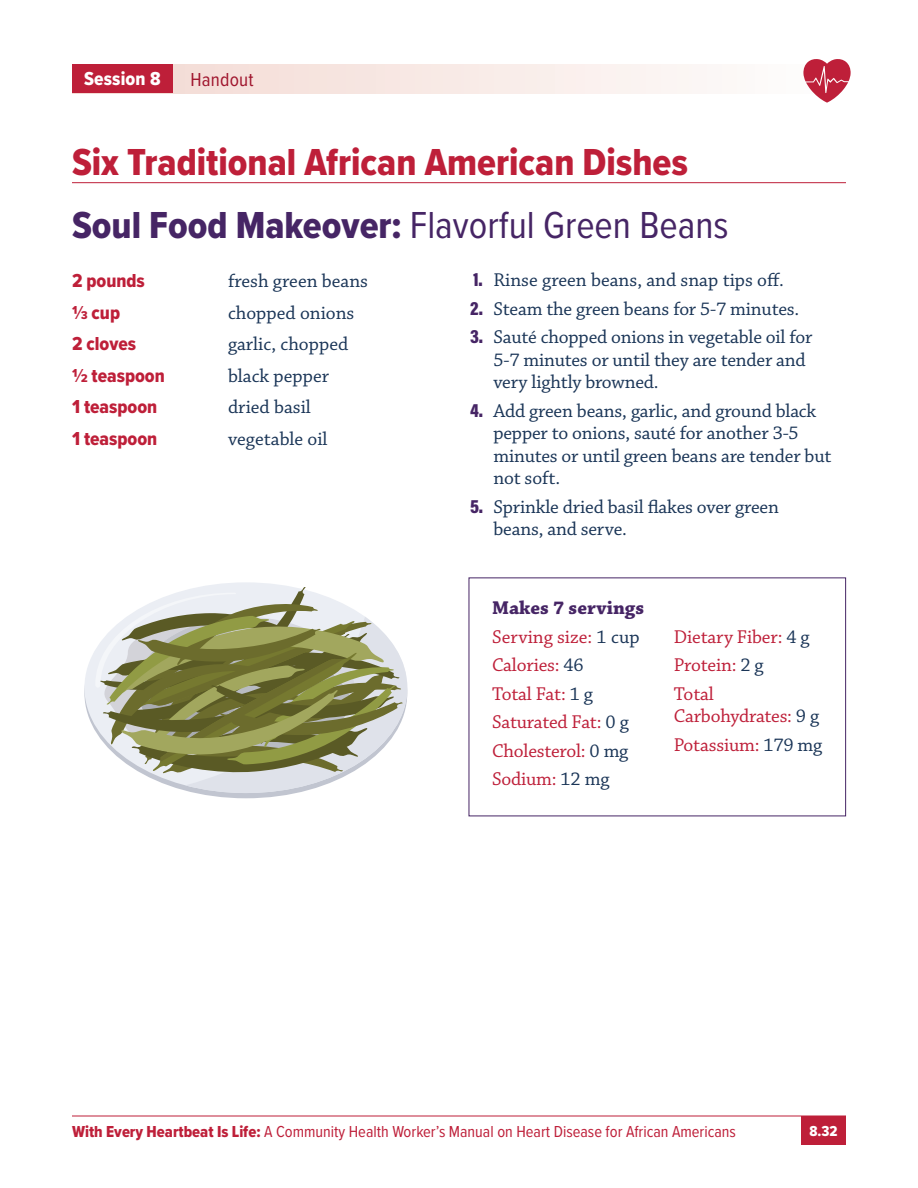
<style>
.page{position:relative;width:918px;height:1188px;background:#fff}
.page>*{position:absolute;margin:0;border:0;box-sizing:border-box;transform-origin:0 0}
.t1{font:39px "Proxima Nova Cond";color:#462565}
.t2{font:39px "Proxima Nova Cond Extrabld";color:#be1f39}
.t3{font:19.5px/22.5px "Chaparral Pro";letter-spacing:-.01em;color:#1a3557}
.t4{font:19.5px/22.5px "Chaparral Pro";letter-spacing:-.01em;color:#be1f39}
.t5{font:19.5px "Proxima Nova Cond Extrabld";color:#be1f39}
.t6{font:700 19.5px "Chaparral Pro";color:#462565}
.t7{font:19.5px "Proxima Nova Cond Extrabld";letter-spacing:.01em;color:#fff}
.t8{font:19.5px "Proxima Nova Cond";letter-spacing:.01em;color:#a0162e}
.t9{font:16.5px "Proxima Nova Cond";color:#be1f39}
.t10{font:15px "Proxima Nova Cond Extrabld";color:#fff}
.s1{font-family:"Proxima Nova Cond Extrabld"}
.s2{font-family:"Acumin Pro Cond";font-weight:900;color:#462565}
.s3{color:#1a3557}
</style>
<div class="page">
<svg style="left:173px;top:64px;width:519px;height:29px"></svg>
<div style="left:72px;top:64px;width:101px;height:29px;background:#be1f39"></div>
<svg style="left:803px;top:59px;width:48px;height:44px"></svg>
<hr style="left:72px;top:182px;width:774px;height:1px;background:#be1f39">
<svg style="left:94px;top:586px;width:313px;height:207px"></svg>
<hr style="left:72px;top:1116px;width:774px;height:1px;background:#be1f39">
<div style="left:801px;top:1116px;width:45px;height:28px;background:#be1f39"></div>
<p class="t7" style="left:84px;top:64px;width:78px">Session 8</p>
<p class="t8" style="left:191px;top:65px;width:65px">Handout</p>
<h1 class="t2" style="left:72px;top:133px;width:618px">Six Traditional African American Dishes</h1>
<h3 class="t1" style="left:72px;top:196px;width:658px"><span class="s1">Soul Food Makeover:</span> Flavorful Green Beans</h3>
<p class="t5" style="left:72px;top:267px;width:74px">2 pounds</p>
<p class="t3" style="left:228px;top:271px;width:142px">fresh green beans</p>
<p class="t5" style="left:72px;top:298px;width:50px">⅓ cup</p>
<p class="t3" style="left:228px;top:302px;width:128px">chopped onions</p>
<p class="t5" style="left:72px;top:329px;width:66px">2 cloves</p>
<p class="t3" style="left:228px;top:334px;width:122px">garlic, chopped</p>
<p class="t5" style="left:72px;top:361px;width:94px">½ teaspoon</p>
<p class="t3" style="left:228px;top:365px;width:103px">black pepper</p>
<p class="t5" style="left:72px;top:392px;width:87px">1 teaspoon</p>
<p class="t3" style="left:228px;top:397px;width:84px">dried basil</p>
<p class="t5" style="left:72px;top:424px;width:87px">1 teaspoon</p>
<p class="t3" style="left:228px;top:428px;width:101px">vegetable oil</p>
<p class="t3" style="left:473px;top:270px;width:312px"><span class="s2">1.</span> Rinse green beans, and snap tips off.</p>
<p class="t3" style="left:470px;top:298px;width:330px"><span class="s2">2.</span> Steam the green beans for 5-7 minutes.</p>
<p class="t3" style="left:493px;top:327px;width:321px;text-indent:-23px"><span class="s2">3.</span> Sauté chopped onions in vegetable oil for<br>5-7 minutes or until they are tender and very lightly browned.</p>
<p class="t3" style="left:493px;top:400px;width:340px;text-indent:-23px"><span class="s2">4.</span> Add green beans, garlic, and ground black pepper to onions, sauté for another 3-5 minutes or until green beans are tender but not soft.</p>
<p class="t3" style="left:493px;top:496px;width:287px;text-indent:-23px"><span class="s2">5.</span> Sprinkle dried basil flakes over green beans, and serve.</p>
<h4 class="t6" style="left:492px;top:596px;width:154px">Makes 7 servings</h4>
<p class="t4" style="left:492px;top:626px;width:149px">Serving size: <span class="s3">1 cup</span></p>
<p class="t4" style="left:492px;top:655px;width:93px">Calories: <span class="s3">46</span></p>
<p class="t4" style="left:492px;top:683px;width:102px">Total Fat: <span class="s3">1 g</span></p>
<p class="t4" style="left:492px;top:712px;width:138px">Saturated Fat: <span class="s3">0 g</span></p>
<p class="t4" style="left:492px;top:740px;width:138px">Cholesterol: <span class="s3">0 mg</span></p>
<p class="t4" style="left:492px;top:769px;width:119px">Sodium: <span class="s3">12 mg</span></p>
<p class="t4" style="left:674px;top:626px;width:137px">Dietary Fiber: <span class="s3">4 g</span></p>
<p class="t4" style="left:674px;top:655px;width:91px">Protein: <span class="s3">2 g</span></p>
<p class="t4" style="left:674px;top:683px;width:147px">Total<br>Carbohydrates: <span class="s3">9 g</span></p>
<p class="t4" style="left:674px;top:734px;width:150px">Potassium: <span class="s3">179 mg</span></p>
<p class="t9" style="left:72px;top:1120px;width:665px"><span class="s1">With Every Heartbeat Is Life:</span> A Community Health Worker’s Manual on Heart Disease for African Americans</p>
<p class="t10" style="left:810px;top:1120px;width:30px">8.32</p>
</div>
